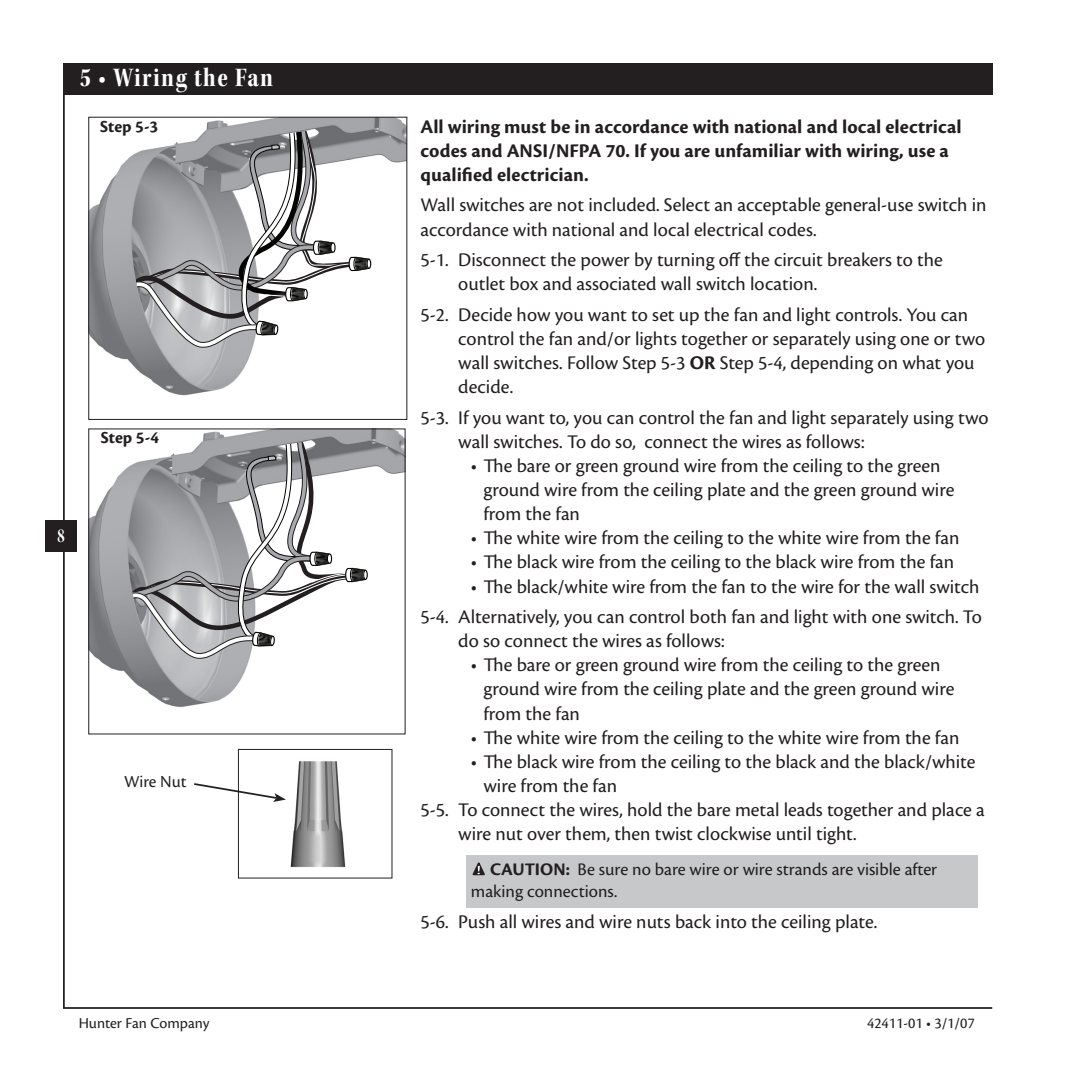
<style>
.page{position:relative;width:1071px;height:1071px;background:#fff}
.page>*{position:absolute;margin:0;border:0;box-sizing:border-box;transform-origin:0 0}
.t1{font:28px "Kepler Std Bold Cn Subh";letter-spacing:.05em;color:#fff}
.Bullet_for_step_sub{font:20.12px/24.2px "Cronos Pro";color:#231f20}
.Bullet___1{font:20.12px/24.2px "Cronos Pro";color:#231f20}
.Body_Text{font:700 20.12px/24.2px "Cronos Pro";letter-spacing:.005em;color:#231f20}
.Body_Text-2{font:20.12px/24.2px "Cronos Pro";color:#231f20}
.Bullet___1_last_ite{font:20.12px "Cronos Pro";color:#231f20}
.Bullet_for_step_sub-2{font:18.38px/22.1px "Cronos Pro";color:#231f20}
.Caption{font:700 17.5px "Cronos Pro";letter-spacing:-.005em;color:#231f20}
.Caption-2{font:17.5px "Cronos Pro";color:#231f20}
.t2{font:15.75px "Cronos Pro";color:#231f20}
.s1{font-weight:700}
</style>
<div class="page">
<div style="left:63px;top:63px;width:929px;height:31px;background:#231f20"></div>
<hr style="left:63px;top:63px;width:2px;height:945px;background:#231f20">
<hr style="left:63px;top:1007px;width:929px;height:2px;background:#231f20">
<div style="left:45px;top:520px;width:32px;height:31px;background:#231f20"></div>
<img style="left:91px;top:119px;width:314px;height:277px">
<svg style="left:135px;top:130px;width:237px;height:219px"></svg>
<div style="left:89px;top:117px;width:318px;height:303px;border:1px solid #231f20"></div>
<img style="left:91px;top:431px;width:312px;height:277px">
<svg style="left:132px;top:441px;width:236px;height:219px"></svg>
<img style="left:290px;top:761px;width:56px;height:107px">
<div style="left:238px;top:749px;width:154px;height:129px;border:1px solid #231f20"></div>
<svg style="left:194px;top:782px;width:92px;height:20px"></svg>
<div style="left:466px;top:856px;width:512px;height:52px;background:#c7c8ca"></div>
<svg style="left:472px;top:862px;width:13px;height:14px"></svg>
<p class="t1" style="left:80px;top:62px;width:195px">5 • Wiring the Fan</p>
<p class="Caption" style="left:100px;top:117px;width:60px">Step 5-3</p>
<p class="Caption" style="left:101px;top:428px;width:60px">Step 5-4</p>
<p class="Caption-2" style="left:124px;top:772px;width:64px">Wire Nut</p>
<p class="Body_Text" style="left:421px;top:115px;width:543px">All wiring must be in accordance with national and local electrical codes and ANSI/NFPA 70. If you are unfamiliar with wiring, use a qualified electrician.</p>
<p class="Body_Text-2" style="left:421px;top:193px;width:568px">Wall switches are not included. Select an acceptable general-use switch in accordance with national and local electrical codes.</p>
<p class="Bullet_for_step_sub" style="left:458px;top:248px;width:486px;text-indent:-38px">5-1. Disconnect the power by turning off the circuit breakers to the outlet box and associated wall switch location.</p>
<p class="Bullet_for_step_sub" style="left:458px;top:302px;width:528px;text-indent:-38px">5-2. Decide how you want to set up the fan and light controls. You can control the fan and/or lights together or separately using one or two wall switches. Follow Step 5-3 <span class="s1">OR</span> Step 5-4, depending on what you decide.</p>
<p class="Bullet_for_step_sub" style="left:458px;top:405px;width:532px;text-indent:-38px">5-3. If you want to, you can control the fan and light separately using two wall switches. To do so, connect the wires as follows:</p>
<p class="Bullet___1" style="left:484px;top:454px;width:472px;text-indent:-13px">• The bare or green ground wire from the ceiling to the green ground wire from the ceiling plate and the green ground wire from the fan</p>
<p class="Bullet___1" style="left:471px;top:526px;width:490px">• The white wire from the ceiling to the white wire from the fan</p>
<p class="Bullet___1" style="left:471px;top:550px;width:485px">• The black wire from the ceiling to the black wire from the fan</p>
<p class="Bullet___1_last_ite" style="left:471px;top:575px;width:510px">• The black/white wire from the fan to the wire for the wall switch</p>
<p class="Bullet_for_step_sub" style="left:458px;top:605px;width:525px;text-indent:-38px">5-4. Alternatively, you can control both fan and light with one switch. To do so connect the wires as follows:</p>
<p class="Bullet_for_step_sub" style="left:484px;top:653px;width:472px;text-indent:-13px">• The bare or green ground wire from the ceiling to the green ground wire from the ceiling plate and the green ground wire from the fan</p>
<p class="Bullet___1" style="left:471px;top:726px;width:490px">• The white wire from the ceiling to the white wire from the fan</p>
<p class="Bullet___1" style="left:484px;top:750px;width:494px;text-indent:-13px">• The black wire from the ceiling to the black and the black/white wire from the fan</p>
<p class="Bullet_for_step_sub" style="left:458px;top:798px;width:528px;text-indent:-38px">5-5. To connect the wires, hold the bare metal leads together and place a wire nut over them, then twist clockwise until tight.</p>
<p class="Bullet_for_step_sub-2" style="left:471px;top:858px;width:468px;text-indent:19px"><span class="s1">CAUTION:</span> Be sure no bare wire or wire strands are visible after making connections.</p>
<p class="Bullet_for_step_sub" style="left:421px;top:909px;width:458px">5-6. Push all wires and wire nuts back into the ceiling plate.</p>
<p class="t2" style="left:79px;top:1014px;width:132px">Hunter Fan Company</p>
<p class="t2" style="left:867px;top:1014px;width:109px">42411-01 • 3/1/07</p>
</div>
